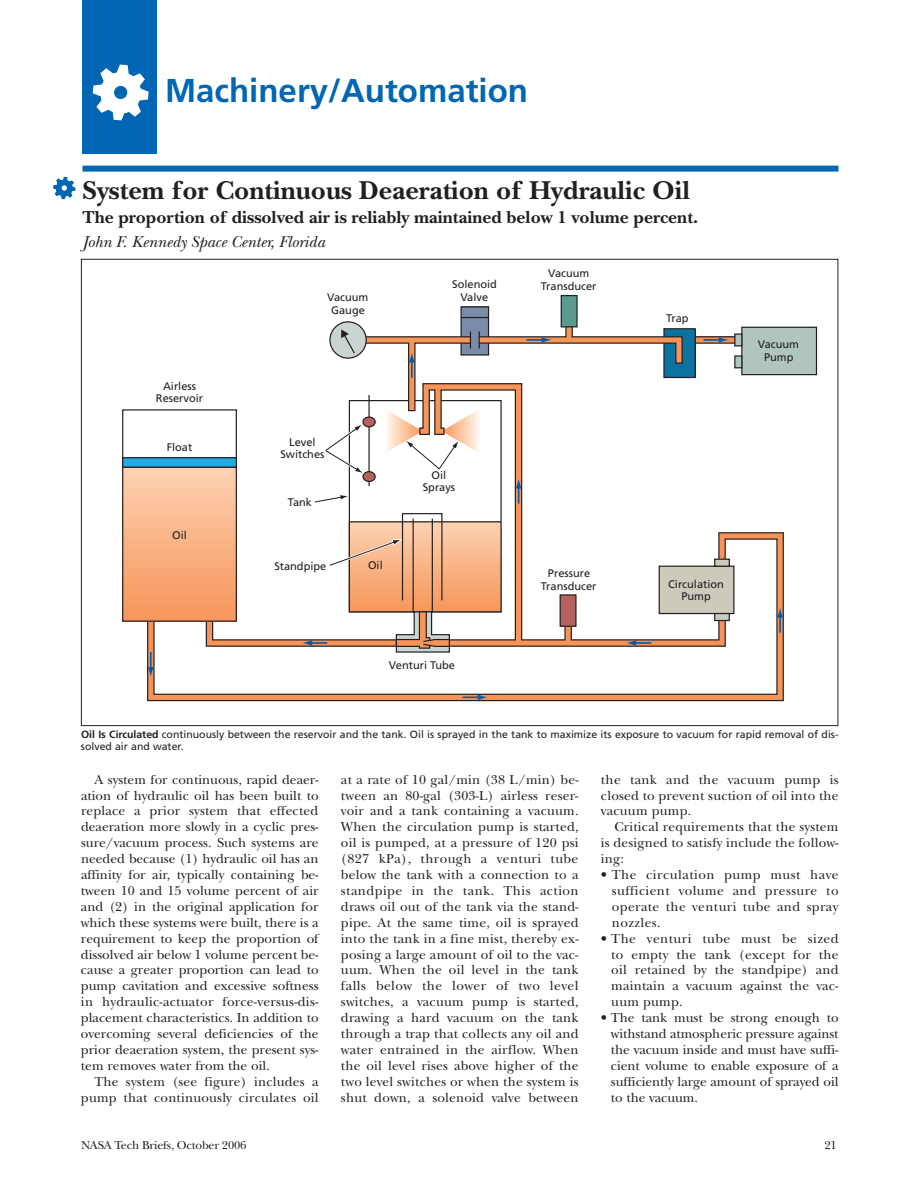
<style>
.page{position:relative;width:918px;height:1188px;background:#fff}
.page>*{position:absolute;margin:0;border:0;box-sizing:border-box;transform-origin:0 0}
.t1{font:700 33px "Frutiger";color:#0166b3}
.t2{font:700 27px "New Baskerville";color:#231f20}
.t3{font:700 18px "New Baskerville";color:#231f20}
.t4{font:italic 16.5px "New Baskerville";color:#231f20}
.t5{font:13.5px/15.9px "New Baskerville";letter-spacing:.015em;color:#231f20;text-align:justify}
.t6{font:12px "New Baskerville";letter-spacing:-.015em;color:#231f20}
.t7{font:11.1px/12.6px "Frutiger";color:#231f20}
.t8{font:10.5px/12px "Frutiger";color:#231f20}
.s1{font-weight:700}
</style>
<div class="page">
<div style="left:82px;top:0;width:76px;height:154px;background:#0166b3"></div>
<svg style="left:93px;top:65px;width:56px;height:55px"></svg>
<div style="left:114px;top:86px;width:13px;height:13px;background:#0166b3;border-radius:50%"></div>
<svg style="left:53px;top:177px;width:23px;height:22px"></svg>
<div style="left:82px;top:166px;width:756px;height:6px;background:#0166b3"></div>
<div style="left:692px;top:337px;width:44px;height:6px;background:#f79559"></div>
<div style="left:691px;top:336px;width:45px;height:8px;border:1px solid #231f20"></div>
<svg style="left:147px;top:504px;width:637px;height:198px"></svg>
<div style="left:664px;top:329px;width:31px;height:48px;background:#0b73a2"></div>
<div style="left:663px;top:328px;width:33px;height:50px;border:1px solid #231f20"></div>
<div style="left:461px;top:307px;width:28px;height:48px;background:#7b8cab"></div>
<div style="left:460px;top:306px;width:29px;height:50px;border:1px solid #231f20"></div>
<div style="left:561px;top:296px;width:16px;height:31px;background:#5a9a91"></div>
<div style="left:561px;top:295px;width:17px;height:32px;border:1px solid #231f20"></div>
<div style="left:560px;top:595px;width:16px;height:31px;background:#b5625f"></div>
<div style="left:560px;top:594px;width:17px;height:33px;border:1px solid #231f20"></div>
<div style="left:402px;top:513px;width:41px;height:88px;border:1px solid #231f20"></div>
<div style="left:413px;top:518px;width:20px;height:94px;border:1px solid #231f20"></div>
<div style="left:742px;top:327px;width:74px;height:48px;background:#b1c5c0"></div>
<div style="left:741px;top:327px;width:76px;height:48px;border:1px solid #231f20"></div>
<div style="left:735px;top:334px;width:7px;height:12px;background:#b1c5c0"></div>
<div style="left:734px;top:333px;width:8px;height:13px;border:1px solid #231f20"></div>
<div style="left:735px;top:356px;width:7px;height:12px;background:#b1c5c0"></div>
<div style="left:734px;top:355px;width:8px;height:13px;border:1px solid #231f20"></div>
<div style="left:659px;top:566px;width:75px;height:48px;background:#cccabb"></div>
<div style="left:659px;top:566px;width:75px;height:48px;border:1px solid #231f20"></div>
<div style="left:715px;top:559px;width:14px;height:7px;background:#cccabb"></div>
<div style="left:714px;top:559px;width:16px;height:8px;border:1px solid #231f20"></div>
<div style="left:715px;top:614px;width:14px;height:7px;background:#cccabb"></div>
<div style="left:714px;top:613px;width:16px;height:8px;border:1px solid #231f20"></div>
<div style="left:123px;top:467px;width:113px;height:154px;background:linear-gradient(to bottom,#fcd2b2,#f7965b)"></div>
<div style="left:122px;top:467px;width:115px;height:155px;border:1px solid #231f20"></div>
<div style="left:123px;top:458px;width:113px;height:9px;background:#22abe2"></div>
<div style="left:122px;top:457px;width:115px;height:11px;border:1px solid #231f20"></div>
<svg style="left:395px;top:611px;width:56px;height:42px"></svg>
<svg style="left:302px;top:640px;width:25px;height:6px"></svg>
<svg style="left:463px;top:694px;width:25px;height:6px"></svg>
<svg style="left:777px;top:608px;width:6px;height:25px"></svg>
<svg style="left:626px;top:640px;width:25px;height:6px"></svg>
<svg style="left:148px;top:652px;width:6px;height:25px"></svg>
<svg style="left:704px;top:337px;width:25px;height:6px"></svg>
<svg style="left:327px;top:538px;width:76px;height:30px"></svg>
<svg style="left:314px;top:310px;width:369px;height:194px"></svg>
<h1 class="t1" style="left:165px;top:77px;width:365px">Machinery/Automation</h1>
<h2 class="t2" style="left:82px;top:181px;width:609px">System for Continuous Deaeration of Hydraulic Oil</h2>
<h3 class="t3" style="left:82px;top:211px;width:617px">The proportion of dissolved air is reliably maintained below 1 volume percent.</h3>
<p class="t4" style="left:82px;top:236px;width:244px">John F. Kennedy Space Center, Florida</p>
<p class="t7" style="left:163px;top:380px;width:42px">Airless eservoir</p>
<p class="t7" style="left:167px;top:442px;width:27px">Float</p>
<p class="t7" style="left:172px;top:530px;width:16px">Oil</p>
<p class="t7" style="left:339px;top:292px;width:31px;text-indent:-12px">Vacuum auge</p>
<p class="t7" style="left:452px;top:279px;width:46px;text-align:center">Solenoid<br>Valve</p>
<p class="t7" style="left:546px;top:268px;width:52px">Vacuum ransducer</p>
<p class="t7" style="left:280px;top:436px;width:46px;text-align:center">Level<br>Switches</p>
<p class="t7" style="left:293px;top:497px;width:20px">ank</p>
<p class="t7" style="left:274px;top:561px;width:54px">Standpipe</p>
<p class="t7" style="left:368px;top:560px;width:16px">Oil</p>
<p class="t7" style="left:423px;top:469px;width:34px;text-align:center">Oil<br>Sprays</p>
<p class="t7" style="left:546px;top:568px;width:52px">Pressure ransducer</p>
<p class="t7" style="left:389px;top:660px;width:68px">Venturi Tube</p>
<p class="t7" style="left:671px;top:312px;width:19px">rap</p>
<p class="t7" style="left:770px;top:339px;width:30px;text-indent:-12px">Vacuum ump</p>
<p class="t7" style="left:668px;top:579px;width:57px;text-align:center">Circulation<br>Pump</p>
<p class="t8" style="left:81px;top:730px;width:759px"><span class="s1">Oil Is Circulated</span> continuously between the reservoir and the tank. Oil is sprayed in the tank to maximize its exposure to vacuum for rapid removal of dis&shy;solved air and water.</p>
<p class="t5" style="left:81px;top:773px;width:239px;text-indent:14px">A system for continuous, rapid deaer&shy;ation of hydraulic oil has been built to replace a prior system that effected deaeration more slowly in a cyclic pres&shy;sure/vacuum process. Such systems are needed because (1) hydraulic oil has an affinity for air, typically containing be&shy;tween 10 and 15 volume percent of air and (2) in the original application for which these systems were built, there is a requirement to keep the proportion of dissolved air below 1 volume percent be&shy;cause a greater proportion can lead to pump cavitation and excessive softness in hydraulic-actuator force-versus-dis&shy;placement characteristics. In addition to overcoming several deficiencies of the prior deaeration system, the present sys&shy;tem removes water from the oil.</p>
<p class="t5" style="left:81px;top:1075px;width:239px;text-align:right">The system (see figure) includes a pump that continuously circulates oil</p>
<p class="t5" style="left:341px;top:773px;width:239px">at a rate of 10 gal/min (38 L/min) be&shy;tween an 80-gal (303-L) airless reser&shy;voir and a tank containing a vacuum.<br>When the circulation pump is started, oil is pumped, at a pressure of 120 psi (827 kPa), through a venturi tube below the tank with a connection to a standpipe in the tank. This action draws oil out of the tank via the stand&shy;pipe. At the same time, oil is sprayed into the tank in a fine mist, thereby ex&shy;posing a large amount of oil to the vac&shy;uum. When the oil level in the tank falls below the lower of two level switches, a vacuum pump is started, drawing a hard vacuum on the tank through a trap that collects any oil and water entrained in the airflow. When the oil level rises above higher of the two level switches or when the system is shut down, a solenoid valve between</p>
<p class="t5" style="left:601px;top:773px;width:239px">the tank and the vacuum pump is closed to prevent suction of oil into the vacuum pump.</p>
<p class="t7" style="left:771px;top:774px;width:39px">6-27-05</p>
<p class="t5" style="left:601px;top:820px;width:239px;text-indent:14px">Critical requirements that the system is designed to satisfy include the follow&shy;ing:</p>
<p class="t5" style="left:612px;top:868px;width:228px;text-indent:-11px">• The circulation pump must have sufficient volume and pressure to operate the venturi tube and spray nozzles.</p>
<p class="t5" style="left:611px;top:932px;width:229px;text-indent:-10px">• The venturi tube must be sized to empty the tank (except for the oil retained by the standpipe) and maintain a vacuum against the vac&shy;uum pump.</p>
<p class="t5" style="left:611px;top:1011px;width:229px;text-indent:-10px">• The tank must be strong enough to withstand atmospheric pressure against the vacuum inside and must have suffi&shy;cient volume to enable exposure of a sufficiently large amount of sprayed oil to the vacuum.</p>
<p class="t6" style="left:81px;top:1141px;width:167px">NASA Tech Briefs, October 2006</p>
<p class="t6" style="left:824px;top:1141px;width:14px">21</p>
</div>
